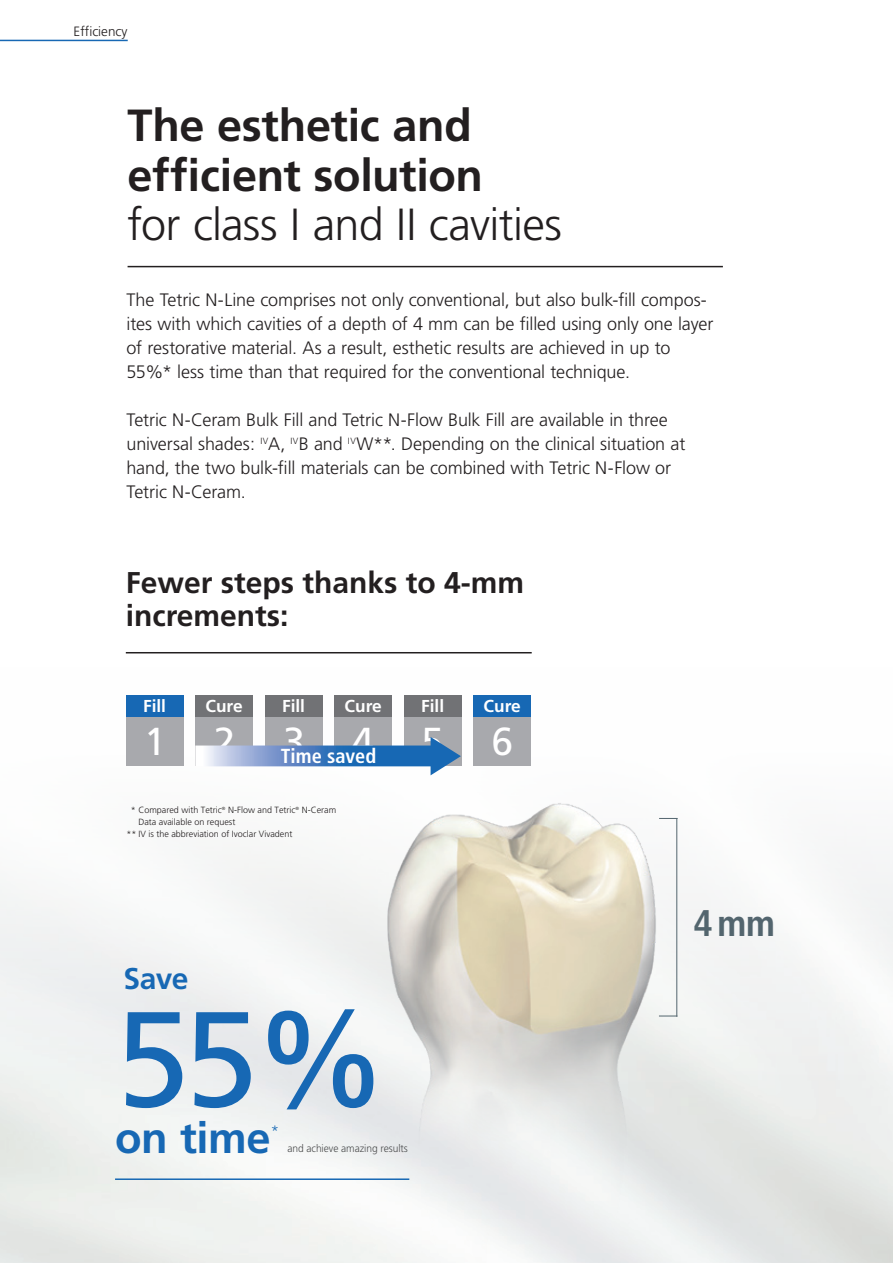
<style>
.page{position:relative;width:893px;height:1263px;background:#fff}
.page>*{position:absolute;margin:0;border:0;box-sizing:border-box;transform-origin:0 0}
.t1{font:135px "Frutiger";color:#1768b4}
.t2{font:700 45px/49.5px "Frutiger";letter-spacing:-.01em;color:#231f20}
.t3{font:300 45px "Frutiger";letter-spacing:-.015em;color:#231f20}
.t4{font:700 43.5px "Frutiger";letter-spacing:-.005em;color:#1768b4}
.t5{font:39px "Frutiger";color:#fff}
.t6{font:700 condensed 37.05px "Frutiger";color:#53656e}
.t7{font:700 30px/33px "Frutiger";color:#231f20}
.t8{font:700 30px "Frutiger";color:#1768b4}
.t9{font:700 condensed 20.25px "Frutiger";color:#fff}
.t10{font:300 18px/24px "Frutiger";letter-spacing:-.005em;color:#231f20}
.t11{font:700 17.25px "Frutiger";color:#fff}
.t12{font:300 15px "Frutiger";color:#1768b4}
.t13{font:300 13.5px "Frutiger";color:#231f20}
.t14{font:300 10.65px "Frutiger";letter-spacing:-.005em;color:#4b4c4d;scale:.96 1}
.t15{font:300 9px "Frutiger";color:#231f20}
</style>
<div class="page">
<img style="left:0;top:695px;width:893px;height:568px">
<hr style="left:128px;top:266px;width:595px;height:1px;background:#231f20">
<hr style="left:0;top:40px;width:128px;height:1px;background:#1768b4">
<hr style="left:115px;top:1178px;width:294px;height:2px;background:#1768b4">
<div style="left:195px;top:717px;width:58px;height:49px;background:#a8a9ad"></div>
<div style="left:265px;top:717px;width:57px;height:49px;background:#a8a9ad"></div>
<div style="left:334px;top:717px;width:58px;height:49px;background:#a8a9ad"></div>
<div style="left:404px;top:717px;width:57px;height:49px;background:#a8a9ad"></div>
<div style="left:195px;top:695px;width:58px;height:22px;background:#717275"></div>
<div style="left:265px;top:695px;width:57px;height:22px;background:#717275"></div>
<div style="left:334px;top:695px;width:58px;height:22px;background:#717275"></div>
<div style="left:404px;top:695px;width:57px;height:22px;background:#717275"></div>
<div style="left:126px;top:717px;width:57px;height:49px;background:#a8a9ad"></div>
<div style="left:126px;top:695px;width:57px;height:22px;background:#1768b4"></div>
<div style="left:473px;top:717px;width:58px;height:49px;background:#a8a9ad"></div>
<div style="left:473px;top:695px;width:58px;height:22px;background:#1768b4"></div>
<svg style="left:195px;top:745px;width:236px;height:21px;background:#6a94c9"></svg>
<svg style="left:431px;top:737px;width:30px;height:21px"></svg>
<hr style="left:126px;top:652px;width:406px;height:1px;background:#231f20">
<hr style="left:676px;top:818px;width:1px;height:199px;background:#53656e">
<img style="left:352px;top:758px;width:324px;height:505px">
<p class="t13" style="left:74px;top:23px;width:55px">Efficiency</p>
<h2 class="t2" style="left:128px;top:101px;width:357px">The esthetic and efficient solution</h2>
<h2 class="t3" style="left:128px;top:199px;width:436px">for class I and II cavities</h2>
<p class="t10" style="left:126px;top:288px;width:588px">The Tetric N-Line comprises not only conventional, but also bulk-fill compos&shy;ites with which cavities of a depth of 4 mm can be filled using only one layer of restorative material. As a result, esthetic results are achieved in up to 55%* less time than that required for the conventional technique.</p>
<p class="t10" style="left:126px;top:408px;width:560px">Tetric N-Ceram Bulk Fill and Tetric N-Flow Bulk Fill are available in three universal shades: <sup>IV</sup>A, <sup>IV</sup>B and <sup>IV</sup>W**. Depending on the clinical situation at hand, the two bulk-fill materials can be combined with Tetric N-Flow or Tetric N-Ceram.</p>
<h3 class="t7" style="left:126px;top:567px;width:400px">Fewer steps thanks to 4-mm increments:</h3>
<p class="t11" style="left:143px;top:696px;width:25px">Fill</p>
<h3 class="t5" style="left:144px;top:718px;width:23px">1</h3>
<p class="t11" style="left:206px;top:696px;width:39px">Cure</p>
<p class="t11" style="left:282px;top:696px;width:25px">Fill</p>
<p class="t11" style="left:345px;top:696px;width:39px">Cure</p>
<p class="t11" style="left:421px;top:696px;width:25px">Fill</p>
<h3 class="t5" style="left:213px;top:718px;width:231px">2345</h3>
<p class="t9" style="left:281px;top:744px;width:97px">Time saved</p>
<p class="t15" style="left:131px;top:805px;width:207px">* Compared with Tetric<sup>®</sup> N-Flow and Tetric<sup>®</sup> N-Ceram</p>
<p class="t15" style="left:138px;top:817px;width:99px">Data available on request</p>
<p class="t15" style="left:126px;top:829px;width:167px">** IV is the abbreviation of Ivoclar Vivadent</p>
<p class="t11" style="left:484px;top:696px;width:39px">Cure</p>
<h3 class="t5" style="left:492px;top:718px;width:23px">6</h3>
<h3 class="t8" style="left:123px;top:961px;width:67px">Save</h3>
<h1 class="t1" style="left:115px;top:980px;width:275px">55%</h1>
<p class="t12" style="left:271px;top:1122px;width:10px">*</p>
<p class="t14" style="left:287px;top:1142px;width:127px">and achieve amazing results</p>
<h3 class="t4" style="left:115px;top:1112px;width:157px">on time</h3>
<h3 class="t6" style="left:694px;top:901px;width:83px">4mm</h3>
</div>
